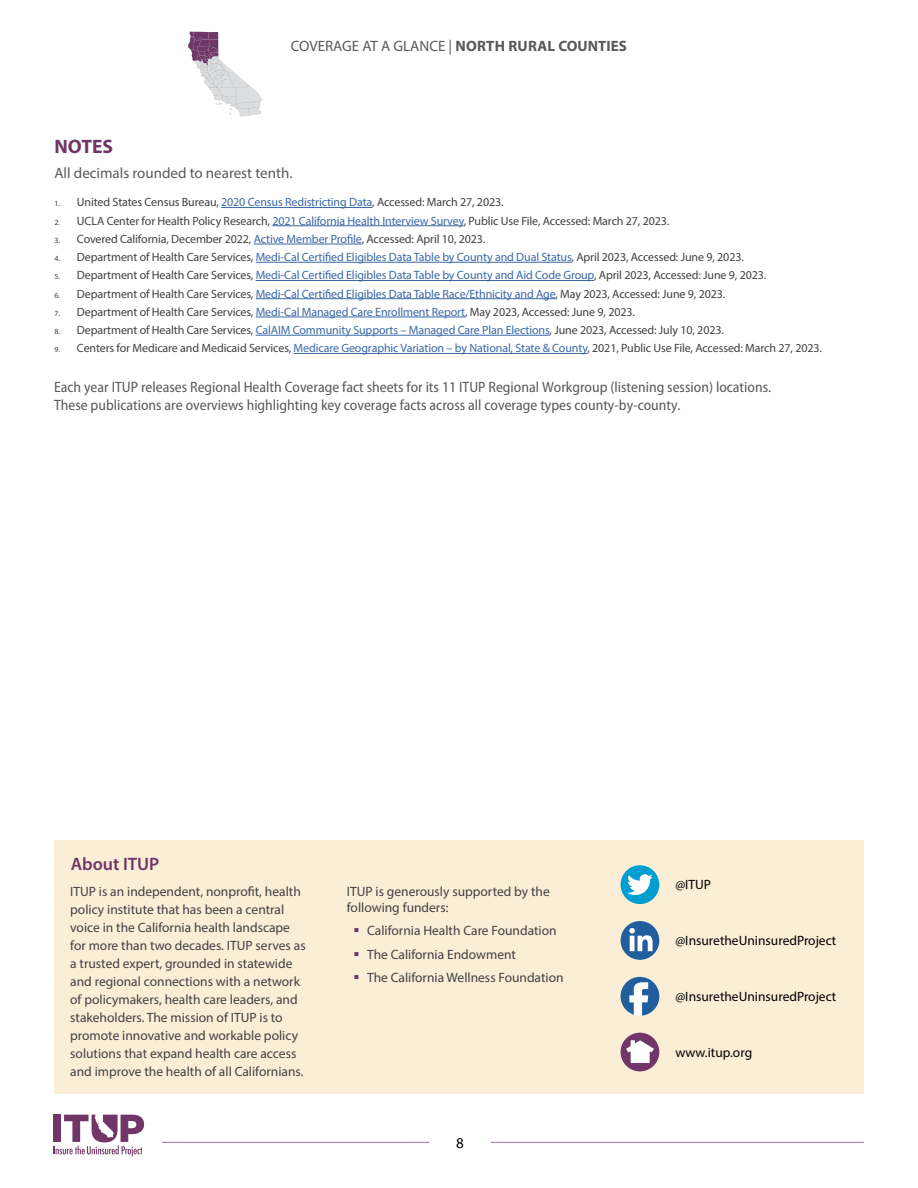
<style>
.page{position:relative;width:918px;height:1188px;background:#fff}
.page>*{position:absolute;margin:0;border:0;box-sizing:border-box;transform-origin:0 0}
.t1{font:700 19.5px "Myriad Pro";color:#703668}
.t2{font:600 18px "Myriad Pro";color:#703668}
.t3{font:semi-condensed 15px/18px "Myriad Pro";color:#58595b}
.t4{font:15px "Myriad Pro";color:#58595b}
.t5{font:15px "Myriad Pro";color:#000}
.t6{font:13.5px/18px "Myriad Pro";color:#414042}
.t7{font:13.5px "Myriad Pro";color:#000}
.t8{font:12px "Myriad Pro";letter-spacing:-.01em;color:#414042}
.s1{font-weight:700}
.s2{font-size:7.8px}
.s3{color:#3a68a5}
.s4{color:#703668}
</style>
<div class="page">
<svg style="left:188px;top:32px;width:74px;height:85px"></svg>
<hr style="left:162px;top:1142px;width:702px;height:1px;background:#a56cad">
<div style="left:429px;top:1137px;width:62px;height:21px;background:#fff"></div>
<svg style="left:54px;top:1115px;width:90px;height:41px"></svg>
<div style="left:54px;top:840px;width:810px;height:254px;background:#fbeed6"></div>
<svg style="left:621px;top:977px;width:38px;height:39px"></svg>
<svg style="left:621px;top:865px;width:38px;height:39px"></svg>
<div style="left:621px;top:921px;width:38px;height:39px;background:#215e9e;border-radius:50%"></div>
<svg style="left:629px;top:928px;width:24px;height:23px"></svg>
<div style="left:621px;top:1033px;width:38px;height:38px;background:#703668;border-radius:50%"></div>
<svg style="left:626px;top:1040px;width:28px;height:23px"></svg>
<hr style="left:221px;top:207px;width:151px;height:1px;background:#3a68a5">
<hr style="left:272px;top:225px;width:192px;height:1px;background:#3a68a5">
<hr style="left:254px;top:244px;width:108px;height:1px;background:#3a68a5">
<hr style="left:256px;top:262px;width:316px;height:1px;background:#3a68a5">
<hr style="left:256px;top:280px;width:338px;height:1px;background:#3a68a5">
<hr style="left:256px;top:298px;width:299px;height:1px;background:#3a68a5">
<hr style="left:256px;top:317px;width:209px;height:1px;background:#3a68a5">
<hr style="left:256px;top:335px;width:294px;height:1px;background:#3a68a5">
<hr style="left:294px;top:353px;width:293px;height:1px;background:#3a68a5">
<p class="t4" style="left:291px;top:37px;width:338px">COVERAGE AT A GLANCE | <span class="s1">NORTH RURAL COUNTIES</span></p>
<h1 class="t1" style="left:54px;top:134px;width:60px">NOTES</h1>
<p class="t4" style="left:54px;top:164px;width:239px">All decimals rounded to nearest tenth.</p>
<p class="t8" style="left:54px;top:195px;width:451px"><span class="s2">1.</span> United States Census Bureau, <span class="s3">2020 Census Redistricting Data</span>, Accessed: March 27, 2023.</p>
<p class="t8" style="left:54px;top:213px;width:616px"><span class="s2">2.</span> UCLA Center for Health Policy Research, <span class="s3">2021 California Health Interview Survey</span>, Public Use File, Accessed: March 27, 2023.</p>
<p class="t8" style="left:54px;top:231px;width:432px"><span class="s2">3.</span> Covered California, December 2022, <span class="s3">Active Member Profile</span>, Accessed: April 10, 2023.</p>
<p class="t8" style="left:54px;top:250px;width:691px"><span class="s2">4.</span> Department of Health Care Services, <span class="s3">Medi-Cal Certified Eligibles Data Table by County and Dual Status</span>, April 2023, Accessed: June 9, 2023.</p>
<p class="t8" style="left:54px;top:268px;width:713px"><span class="s2">5.</span> Department of Health Care Services, <span class="s3">Medi-Cal Certified Eligibles Data Table by County and Aid Code Group</span>, April 2023, Accessed: June 9, 2023.</p>
<p class="t8" style="left:54px;top:286px;width:672px"><span class="s2">6.</span> Department of Health Care Services, <span class="s3">Medi-Cal Certified Eligibles Data Table Race/Ethnicity and Age</span>, May 2023, Accessed: June 9, 2023.</p>
<p class="t8" style="left:54px;top:304px;width:582px"><span class="s2">7.</span> Department of Health Care Services, <span class="s3">Medi-Cal Managed Care Enrollment Report</span>, May 2023, Accessed: June 9, 2023.</p>
<p class="t8" style="left:54px;top:323px;width:671px"><span class="s2">8.</span> Department of Health Care Services, <span class="s3">CalAIM Community Supports – Managed Care Plan Elections</span>, June 2023, Accessed: July 10, 2023.</p>
<p class="t8" style="left:54px;top:341px;width:769px"><span class="s2">9.</span> Centers for Medicare and Medicaid Services, <span class="s3">Medicare Geographic Variation – by National, State &amp; County</span>, 2021, Public Use File, Accessed: March 27, 2023.</p>
<p class="t3" style="left:54px;top:378px;width:719px">Each year ITUP releases Regional Health Coverage fact sheets for its 11 ITUP Regional Workgroup (listening session) locations.<br>These publications are overviews highlighting key coverage facts across all coverage types county-by-county.</p>
<h2 class="t2" style="left:71px;top:852px;width:90px">About ITUP</h2>
<p class="t6" style="left:70px;top:882px;width:237px">ITUP is an independent, nonprofit, health policy institute that has been a central voice in the California health landscape for more than two decades. ITUP serves as a trusted expert, grounded in statewide and regional connections with a network of policymakers, health care leaders, and stakeholders. The mission of ITUP is to promote innovative and workable policy solutions that expand health care access and improve the health of all Californians.</p>
<p class="t6" style="left:347px;top:883px;width:204px;line-height:16.5px">ITUP is generously supported by the following funders:</p>
<p class="t6" style="left:354px;top:922px;width:205px"><span class="s4">▪</span> California Health Care Foundation</p>
<p class="t6" style="left:354px;top:945px;width:164px"><span class="s4">▪</span> The California Endowment</p>
<p class="t6" style="left:354px;top:968px;width:212px"><span class="s4">▪</span> The California Wellness Foundation</p>
<p class="t5" style="left:456px;top:1134px;width:9px">8</p>
<p class="t7" style="left:675px;top:876px;width:37px">@ITUP</p>
<p class="t7" style="left:675px;top:932px;width:163px">@InsuretheUninsuredProject</p>
<p class="t7" style="left:675px;top:988px;width:163px">@InsuretheUninsuredProject</p>
<p class="t7" style="left:675px;top:1044px;width:78px">www.itup.org</p>
</div>
